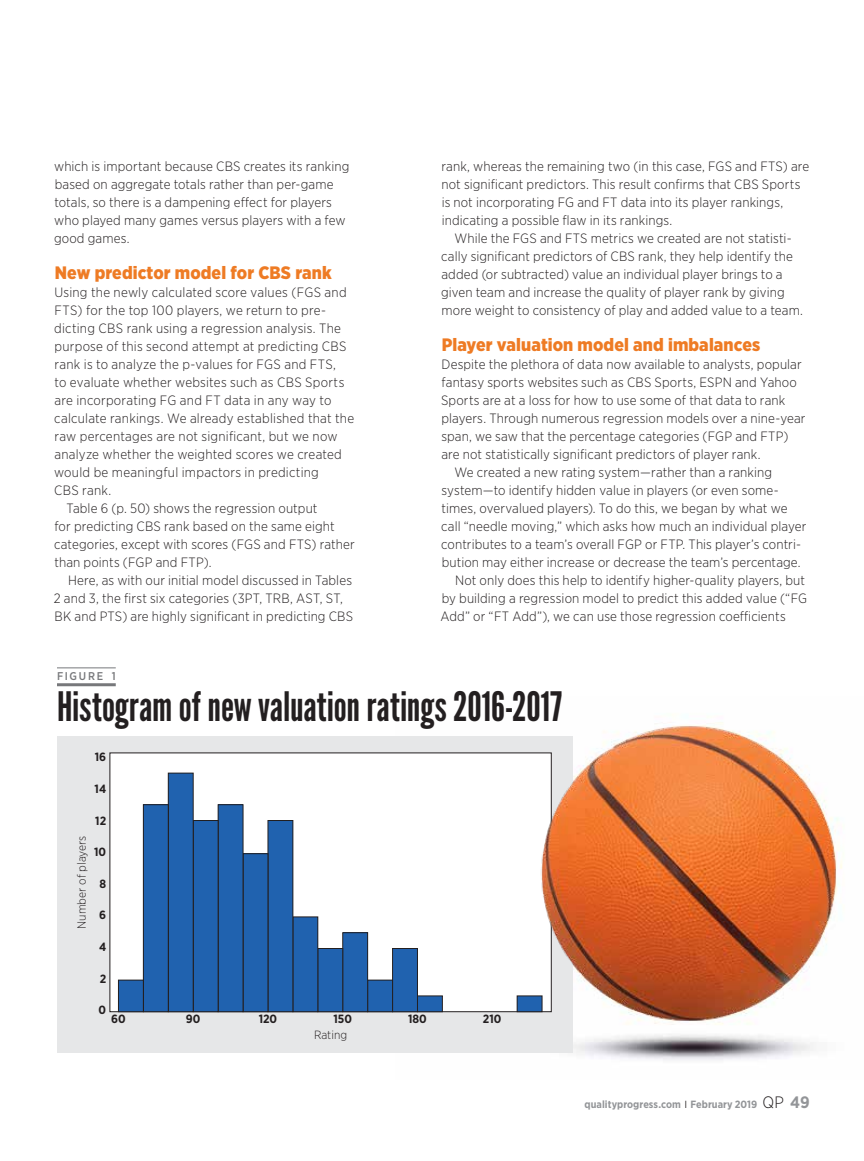
<style>
.page{position:relative;width:864px;height:1161px;background:#fff}
.page>*{position:absolute;margin:0;border:0;box-sizing:border-box;transform-origin:0 0}
.t1{font:40.5px "League Gothic";letter-spacing:-.005em;color:#231f20}
.t2{font:900 18px "Gotham Narrow";letter-spacing:.005em;color:#ee7b24}
.t3{font:300 13.5px/18px "Gotham Narrow";letter-spacing:.01em;color:#231f20}
.t4{font:700 12px "Gotham Narrow";color:#231f20}
.t5{font:300 12px/15.8px "Gotham Narrow";color:#231f20}
.t6{font:500 11.25px "Gotham Narrow";letter-spacing:.155em;color:#77787b}
.t7{font:700 10.5px "Gotham Narrow";letter-spacing:.005em;color:#939598}
.s1{font-weight:700}
.s2{color:#231f20}
.s3{font-weight:300;font-size:16.5px;color:#231f20}
.s4{font-size:16.5px}
</style>
<div class="page">
<img style="left:573px;top:722px;width:269px;height:338px">
<hr style="left:57px;top:668px;width:59px;height:1px;background:#77787b">
<hr style="left:57px;top:683px;width:59px;height:3px;background:#77787b">
<div style="left:57px;top:736px;width:516px;height:317px;background:#e6e7e8"></div>
<div style="left:110px;top:753px;width:441px;height:259px;background:#fff"></div>
<div style="left:417px;top:996px;width:25px;height:16px;background:#2062af"></div>
<div style="left:417px;top:996px;width:26px;height:16px;border:1px solid #231f20"></div>
<div style="left:393px;top:949px;width:24px;height:63px;background:#2062af"></div>
<div style="left:392px;top:948px;width:26px;height:64px;border:1px solid #231f20"></div>
<div style="left:517px;top:996px;width:25px;height:16px;background:#2062af"></div>
<div style="left:517px;top:996px;width:25px;height:16px;border:1px solid #231f20"></div>
<div style="left:368px;top:980px;width:25px;height:32px;background:#2062af"></div>
<div style="left:367px;top:980px;width:26px;height:32px;border:1px solid #231f20"></div>
<div style="left:343px;top:933px;width:25px;height:79px;background:#2062af"></div>
<div style="left:343px;top:933px;width:25px;height:79px;border:1px solid #231f20"></div>
<div style="left:318px;top:949px;width:25px;height:63px;background:#2062af"></div>
<div style="left:318px;top:948px;width:25px;height:64px;border:1px solid #231f20"></div>
<div style="left:293px;top:917px;width:25px;height:95px;background:#2062af"></div>
<div style="left:293px;top:917px;width:25px;height:95px;border:1px solid #231f20"></div>
<div style="left:268px;top:821px;width:25px;height:191px;background:#2062af"></div>
<div style="left:268px;top:820px;width:25px;height:192px;border:1px solid #231f20"></div>
<div style="left:243px;top:854px;width:25px;height:158px;background:#2062af"></div>
<div style="left:243px;top:854px;width:25px;height:158px;border:1px solid #231f20"></div>
<div style="left:218px;top:805px;width:25px;height:207px;background:#2062af"></div>
<div style="left:218px;top:805px;width:25px;height:207px;border:1px solid #231f20"></div>
<div style="left:193px;top:821px;width:25px;height:191px;background:#2062af"></div>
<div style="left:193px;top:820px;width:25px;height:192px;border:1px solid #231f20"></div>
<div style="left:168px;top:773px;width:25px;height:239px;background:#2062af"></div>
<div style="left:168px;top:773px;width:25px;height:239px;border:1px solid #231f20"></div>
<div style="left:143px;top:805px;width:25px;height:207px;background:#2062af"></div>
<div style="left:143px;top:805px;width:25px;height:207px;border:1px solid #231f20"></div>
<div style="left:118px;top:980px;width:25px;height:32px;background:#2062af"></div>
<div style="left:118px;top:980px;width:26px;height:32px;border:1px solid #231f20"></div>
<p class="t3" style="left:54px;top:157px;width:297px">which is important because CBS creates its ranking based on aggregate totals rather than per-game totals, so there is a dampening effect for players who played many games versus players with a few good games.</p>
<p class="t2" style="left:55px;top:261px;width:278px">New predictor model for CBS rank</p>
<p class="t3" style="left:55px;top:283px;width:294px">Using the newly calculated score values (FGS and</p>
<p class="t3" style="left:55px;top:301px;width:273px">FTS) for the top 100 players, we return to pre-</p>
<p class="t3" style="left:54px;top:319px;width:288px">dicting CBS rank using a regression analysis. The</p>
<p class="t3" style="left:55px;top:337px;width:294px">purpose of this second attempt at predicting CBS</p>
<p class="t3" style="left:55px;top:355px;width:283px">rank is to analyze the p-values for FGS and FTS,</p>
<p class="t3" style="left:54px;top:373px;width:291px">to evaluate whether websites such as CBS Sports</p>
<p class="t3" style="left:54px;top:391px;width:279px">are incorporating FG and FT data in any way to</p>
<p class="t3" style="left:54px;top:409px;width:301px">calculate rankings. We already established that the</p>
<p class="t3" style="left:55px;top:427px;width:285px">raw percentages are not significant, but we now</p>
<p class="t3" style="left:54px;top:445px;width:289px">analyze whether the weighted scores we created</p>
<p class="t3" style="left:54px;top:463px;width:266px">would be meaningful impactors in predicting</p>
<p class="t3" style="left:54px;top:481px;width:59px">CBS rank.</p>
<p class="t3" style="left:67px;top:499px;width:253px">Table 6 (p. 50) shows the regression output</p>
<p class="t3" style="left:54px;top:517px;width:282px">for predicting CBS rank based on the same eight</p>
<p class="t3" style="left:54px;top:535px;width:302px">categories, except with scores (FGS and FTS) rather</p>
<p class="t3" style="left:54px;top:553px;width:159px">than points (FGP and FTP).</p>
<p class="t3" style="left:68px;top:571px;width:286px">Here, as with our initial model discussed in Tables</p>
<p class="t3" style="left:54px;top:589px;width:291px">2 and 3, the first six categories (3PT, TRB, AST, ST,</p>
<p class="t3" style="left:55px;top:607px;width:300px">BK and PTS) are highly significant in predicting CBS</p>
<p class="t3" style="left:442px;top:157px;width:369px">rank, whereas the remaining two (in this case, FGS and FTS) are</p>
<p class="t3" style="left:442px;top:175px;width:360px">not significant predictors. This result confirms that CBS Sports</p>
<p class="t3" style="left:442px;top:193px;width:343px">is not incorporating FG and FT data into its player rankings,</p>
<p class="t3" style="left:442px;top:211px;width:232px">indicating a possible flaw in its rankings.</p>
<p class="t3" style="left:454px;top:229px;width:339px">While the FGS and FTS metrics we created are not statisti-</p>
<p class="t3" style="left:441px;top:247px;width:353px">cally significant predictors of CBS rank, they help identify the</p>
<p class="t3" style="left:441px;top:265px;width:343px">added (or subtracted) value an individual player brings to a</p>
<p class="t3" style="left:441px;top:283px;width:345px">given team and increase the quality of player rank by giving</p>
<p class="t3" style="left:442px;top:301px;width:363px">more weight to consistency of play and added value to a team.</p>
<p class="t2" style="left:442px;top:333px;width:320px">Player valuation model and imbalances</p>
<p class="t3" style="left:442px;top:355px;width:362px">Despite the plethora of data now available to analysts, popular</p>
<p class="t3" style="left:441px;top:373px;width:357px">fantasy sports websites such as CBS Sports, ESPN and Yahoo</p>
<p class="t3" style="left:441px;top:391px;width:346px">Sports are at a loss for how to use some of that data to rank</p>
<p class="t3" style="left:442px;top:409px;width:366px">players. Through numerous regression models over a nine-year</p>
<p class="t3" style="left:441px;top:427px;width:349px">span, we saw that the percentage categories (FGP and FTP)</p>
<p class="t3" style="left:441px;top:445px;width:321px">are not statistically significant predictors of player rank.</p>
<p class="t3" style="left:454px;top:463px;width:319px">We created a new rating system—rather than a ranking</p>
<p class="t3" style="left:441px;top:481px;width:339px">system—to identify hidden value in players (or even some-</p>
<p class="t3" style="left:441px;top:499px;width:348px">times, overvalued players). To do this, we began by what we</p>
<p class="t3" style="left:441px;top:517px;width:367px">call “needle moving,” which asks how much an individual player</p>
<p class="t3" style="left:441px;top:535px;width:361px">contributes to a team’s overall FGP or FTP. This player’s contri-</p>
<p class="t3" style="left:442px;top:553px;width:360px">bution may either increase or decrease the team’s percentage.</p>
<p class="t3" style="left:455px;top:571px;width:352px">Not only does this help to identify higher-quality players, but</p>
<p class="t3" style="left:442px;top:589px;width:367px">by building a regression model to predict this added value (“FG</p>
<p class="t3" style="left:440px;top:607px;width:347px">Add” or “FT Add”), we can use those regression coefficients</p>
<p class="t6" style="left:57px;top:669px;width:60px">FIGURE 1</p>
<p class="t1" style="left:57px;top:683px;width:507px">Histogram of new valuation ratings 2016-2017</p>
<p class="t4" style="left:95px;top:749px;width:13px">16</p>
<p class="t4" style="left:95px;top:781px;width:13px">14</p>
<p class="t4" style="left:95px;top:813px;width:12px">12</p>
<p class="t4" style="left:94px;top:844px;width:14px">10</p>
<p class="t4" style="left:100px;top:876px;width:8px">8</p>
<p class="t4" style="left:99px;top:907px;width:8px">6</p>
<p class="t4" style="left:99px;top:939px;width:9px">4</p>
<p class="t4" style="left:100px;top:971px;width:8px">2</p>
<p class="t4" style="left:99px;top:1002px;width:9px">0</p>
<p class="t4" style="left:111px;top:1011px;width:16px">60</p>
<p class="t4" style="left:186px;top:1011px;width:16px">90</p>
<p class="t4" style="left:259px;top:1011px;width:20px">120</p>
<p class="t5" style="left:314px;top:1011px;width:39px;text-indent:19px"><span class="s1">150<br></span>Rating</p>
<p class="t5" style="left:74px;top:929px;width:95px;rotate:-90deg">Number of players</p>
<p class="t4" style="left:408px;top:1011px;width:20px">180</p>
<p class="t4" style="left:483px;top:1011px;width:20px">210</p>
<p class="t7" style="left:585px;top:1098px;width:227px">qualityprogress.com <span class="s2">❘</span> February 2019 <span class="s3">QP</span> <span class="s4">49</span></p>
</div>
